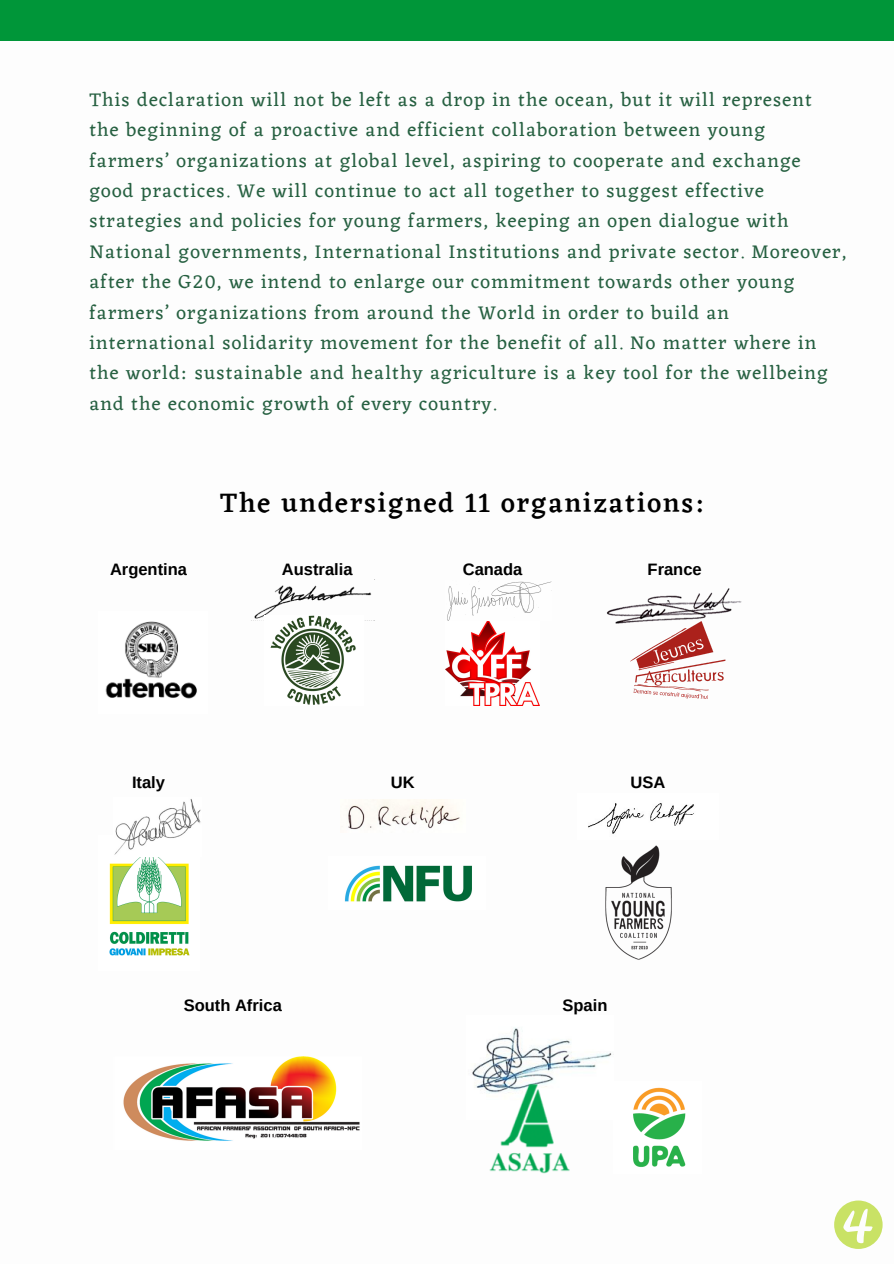
<style>
.page{position:relative;width:894px;height:1264px;background:#fff}
.page>*{position:absolute;margin:0;border:0;box-sizing:border-box;transform-origin:0 0}
.t1{font:500 27.45px "Eczar";letter-spacing:.07em;color:#000}
.t2{font:19.5px/30.5px "Eczar";letter-spacing:.06em;color:#266041}
.t3{font:700 16.5px "Arimo";color:#000}
</style>
<div class="page">
<div style="left:0;top:0;width:893px;height:40px;background:#009639"></div>
<svg style="left:834px;top:1200px;width:48px;height:48px"></svg>
<img style="left:123px;top:1056px;width:237px;height:85px">
<img style="left:109px;top:857px;width:81px;height:99px">
<img style="left:114px;top:799px;width:87px;height:56px">
<img style="left:472px;top:1027px;width:140px;height:63px">
<img style="left:486px;top:1081px;width:83px;height:93px">
<img style="left:633px;top:1087px;width:53px;height:80px">
<img style="left:445px;top:620px;width:94px;height:85px">
<img style="left:447px;top:581px;width:104px;height:39px">
<img style="left:605px;top:845px;width:67px;height:115px">
<img style="left:588px;top:803px;width:106px;height:31px">
<img style="left:342px;top:800px;width:118px;height:30px">
<img style="left:344px;top:865px;width:128px;height:37px">
<img style="left:105px;top:621px;width:92px;height:78px">
<img style="left:254px;top:579px;width:121px;height:40px">
<img style="left:265px;top:615px;width:99px;height:90px">
<img style="left:633px;top:670px;width:91px;height:29px">
<img style="left:606px;top:588px;width:136px;height:82px">
<p class="t2" style="left:89px;top:84px;width:758px">This declaration will not be left as a drop in the ocean, but it will represent<br>the beginning of a proactive and efficient collaboration between young farmers’ organizations at global level, aspiring to cooperate and exchange good practices. We will continue to act all together to suggest effective strategies and policies for young farmers, keeping an open dialogue with National governments, International Institutions and private sector. Moreover, after the G20, we intend to enlarge our commitment towards other young farmers’ organizations from around the World in order to build an international solidarity movement for the benefit of all. No matter where in the world: sustainable and healthy agriculture is a key tool for the wellbeing and the economic growth of every country.</p>
<p class="t3" style="left:110px;top:560px;width:79px">Argentina</p>
<p class="t1" style="left:220px;top:486px;width:486px">The undersigned 11 organizations:</p>
<p class="t3" style="left:282px;top:560px;width:72px">Australia</p>
<p class="t3" style="left:647px;top:560px;width:56px">France</p>
<p class="t3" style="left:462px;top:560px;width:61px">Canada</p>
<p class="t3" style="left:132px;top:772px;width:35px">Italy</p>
<p class="t3" style="left:390px;top:772px;width:25px">UK</p>
<p class="t3" style="left:184px;top:996px;width:100px">South Africa</p>
<p class="t3" style="left:630px;top:772px;width:36px">USA</p>
<p class="t3" style="left:562px;top:996px;width:46px">Spain</p>
</div>
